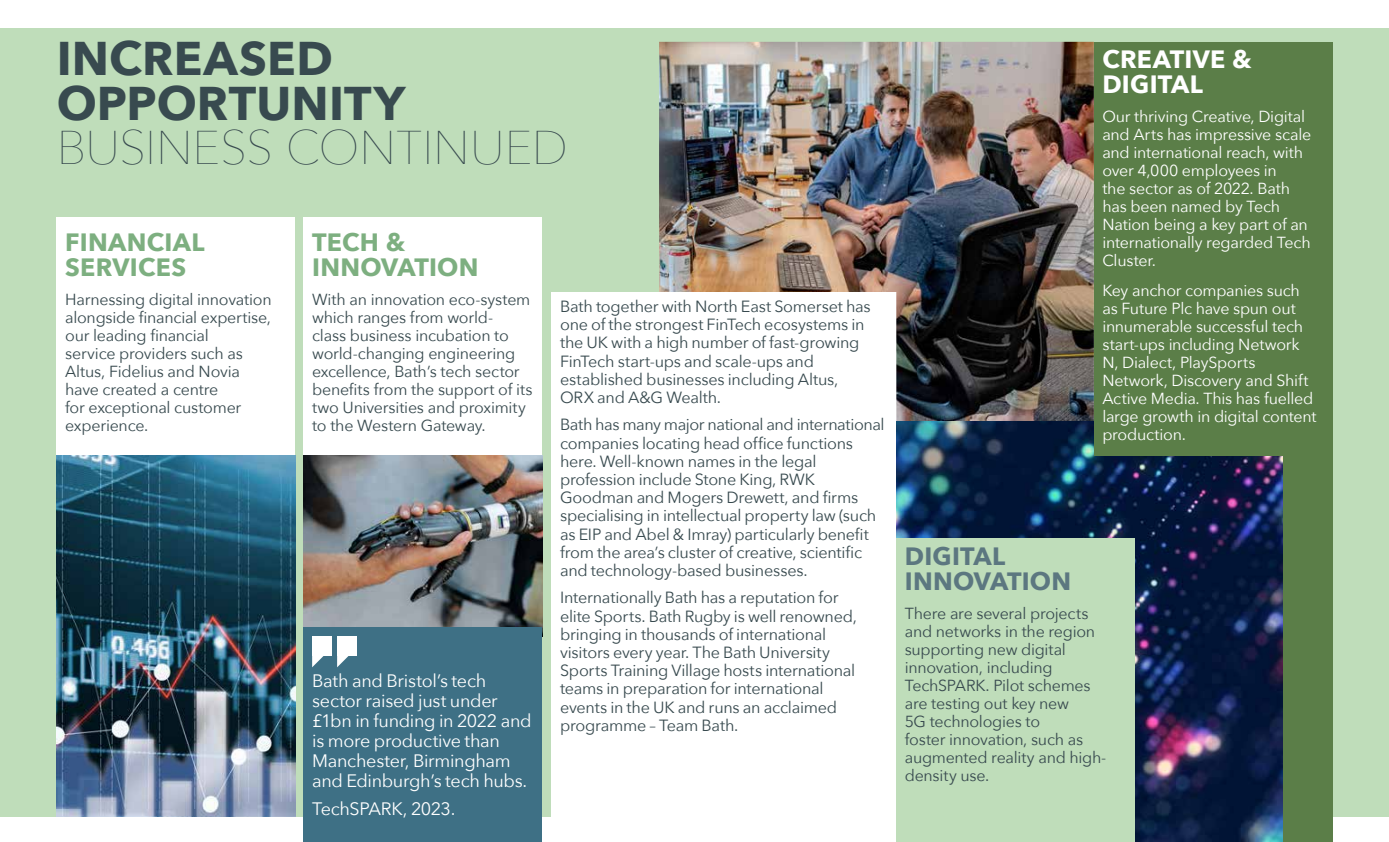
<style>
.page{position:relative;width:1389px;height:842px;background:#fff}
.page>*{position:absolute;margin:0;border:0;box-sizing:border-box;transform-origin:0 0}
.t1{font:700 47.2px/44.2px "Avenir Next";letter-spacing:.005em;color:#384a4f}
.t2{font:200 47.2px "Avenir Next";color:#384a4f}
.t3{font:700 25px/25px "Avenir Next";letter-spacing:.01em;color:#7daf80}
.t4{font:700 25px/25px "Avenir Next";letter-spacing:.01em;color:#5c7780}
.t5{font:700 25px/25px "Avenir Next";letter-spacing:.01em;color:#fff}
.Body_copy{font:18px/20px "Avenir Next";letter-spacing:-.02em;color:#fff}
.Body_copy-2{font:16.2px/18.2px "Avenir Next";letter-spacing:-.015em;color:#384a4f}
.t6{font:16px/18px "Avenir Next";letter-spacing:-.015em;color:#384a4f}
.t7{font:16px/18px "Avenir Next";letter-spacing:-.015em;color:#fff}
</style>
<div class="page">
<div style="left:0;top:28px;width:1389px;height:788px;background:#bfddba"></div>
<div style="left:1094px;top:412px;width:238px;height:430px;background:#5b7e48"></div>
<div style="left:57px;top:218px;width:238px;height:435px;background:#fff"></div>
<div style="left:304px;top:218px;width:238px;height:435px;background:#fff"></div>
<img style="left:57px;top:456px;width:238px;height:360px">
<img style="left:304px;top:456px;width:238px;height:171px">
<div style="left:551px;top:292px;width:345px;height:550px;background:#fff"></div>
<img style="left:896px;top:421px;width:387px;height:421px">
<div style="left:1094px;top:42px;width:238px;height:414px;background:#5b7e48"></div>
<img style="left:659px;top:42px;width:435px;height:379px">
<div style="left:896px;top:538px;width:239px;height:304px;background:#bfddba"></div>
<div style="left:304px;top:627px;width:238px;height:215px;background:#3e7085"></div>
<div style="left:312px;top:636px;width:20px;height:19px;background:#fff"></div>
<svg style="left:312px;top:655px;width:12px;height:12px"></svg>
<div style="left:337px;top:636px;width:20px;height:19px;background:#fff"></div>
<svg style="left:337px;top:655px;width:12px;height:12px"></svg>
<h1 class="t1" style="left:57px;top:36px;width:350px">INCREASED<br>OPPORTUNITY</h1>
<h1 class="t2" style="left:57px;top:107px;width:513px">BUSINESS CONTINUED</h1>
<h3 class="t3" style="left:65px;top:229px;width:141px">FINANCIAL<br>SERVICES</h3>
<p class="t6" style="left:65px;top:290px;width:208px">Harnessing digital innovation alongside financial expertise, our leading financial<br>service providers such as<br>Altus, Fidelius and Novia have created a centre<br>for exceptional customer experience.</p>
<h3 class="t3" style="left:312px;top:229px;width:168px">TECH &amp;<br>INNOVATION</h3>
<p class="t6" style="left:312px;top:290px;width:222px">With an innovation eco-system which ranges from world-<br>class business incubation to world-changing engineering excellence, Bath’s tech sector benefits from the support of its two Universities and proximity to the Western Gateway.</p>
<p class="Body_copy-2" style="left:560px;top:297px;width:312px">Bath together with North East Somerset has one of the strongest FinTech ecosystems in the UK with a high number of fast-growing FinTech start-ups and scale-ups and established businesses including Altus, ORX and A&amp;G Wealth.</p>
<p class="Body_copy-2" style="left:560px;top:415px;width:326px">Bath has many major national and international companies locating head office functions here. Well-known names in the legal profession include Stone King, RWK Goodman and Mogers Drewett, and firms specialising in intellectual property law (such as EIP and Abel &amp; Imray) particularly benefit from the area’s cluster of creative, scientific and technology-based businesses.</p>
<p class="Body_copy-2" style="left:560px;top:588px;width:298px">Internationally Bath has a reputation for elite Sports. Bath Rugby is well renowned, bringing in thousands of international visitors every year. The Bath University Sports Training Village hosts international teams in preparation for international events in the UK and runs an acclaimed programme – Team Bath.</p>
<p class="Body_copy" style="left:312px;top:670px;width:221px">Bath and Bristol’s tech sector raised just under £1bn in funding in 2022 and is more productive than<br>Manchester, Birmingham and Edinburgh’s tech hubs.</p>
<p class="Body_copy" style="left:312px;top:798px;width:145px">TechSPARK, 2023.</p>
<h3 class="t5" style="left:1102px;top:46px;width:151px">CREATIVE &amp;<br>DIGITAL</h3>
<p class="t7" style="left:1102px;top:107px;width:210px">Our thriving Creative, Digital and Arts has impressive scale and international reach, with over 4,000 employees in<br>the sector as of 2022. Bath has been named by Tech<br>Nation being a key part of an internationally regarded Tech<br>Cluster.</p>
<p class="t7" style="left:1102px;top:280px;width:216px">Key anchor companies such as Future Plc have spun out innumerable successful tech start-ups including Network<br>N, Dialect, PlaySports<br>Network, Discovery and Shift<br>Active Media. This has fuelled large growth in digital content production.</p>
<h3 class="t4" style="left:905px;top:543px;width:168px">DIGITAL<br>INNOVATION</h3>
<p class="t6" style="left:905px;top:604px;width:203px">There are several projects and networks in the region supporting new digital innovation, including<br>TechSPARK. Pilot schemes are testing out key new<br>5G technologies to<br>foster innovation, such as augmented reality and high&shy;density use.</p>
</div>
